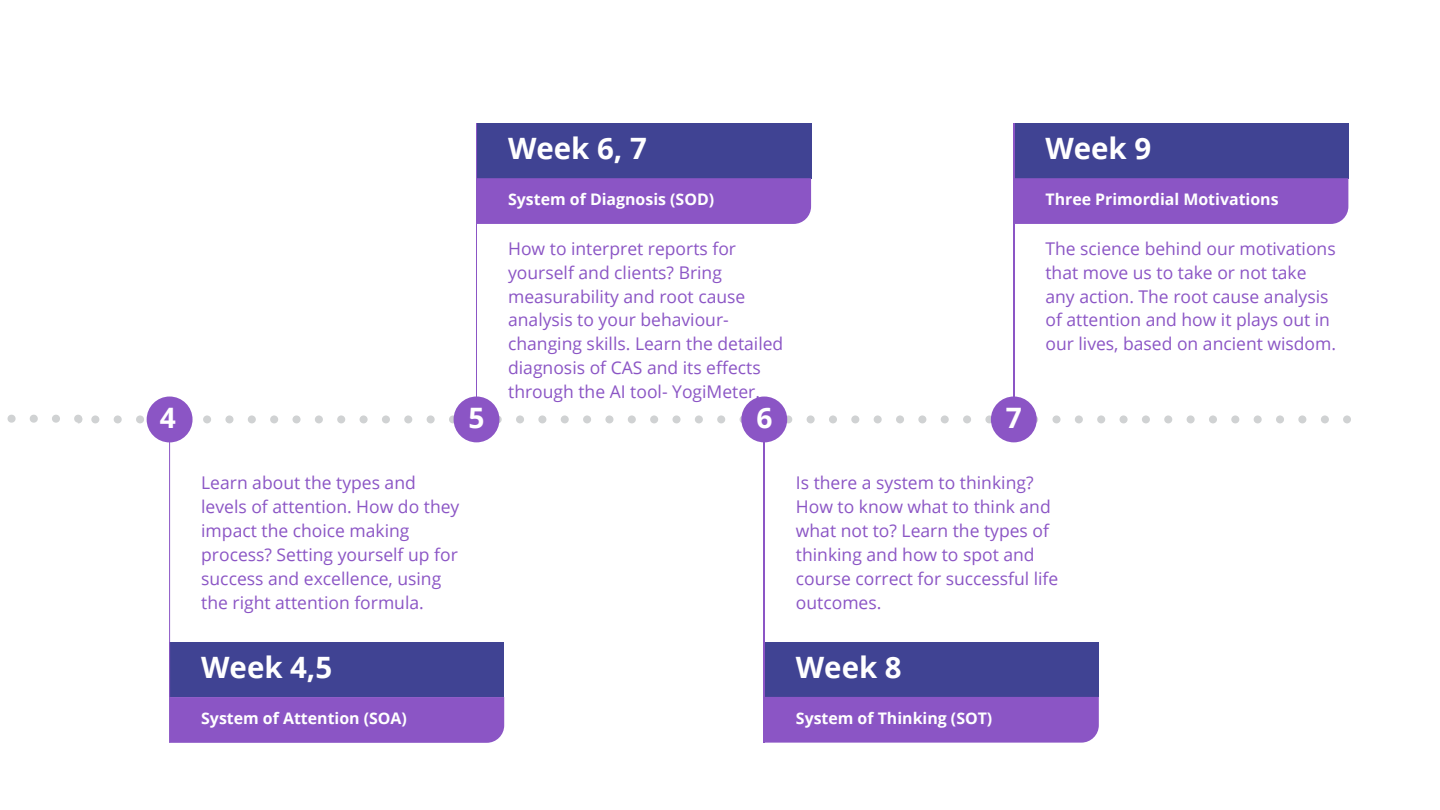
<style>
.page{position:relative;width:1440px;height:810px;background:#fff}
.page>*{position:absolute;margin:0;border:0;box-sizing:border-box;transform-origin:0 0}
.t1{font:700 29.4px "Open Sans";color:#fff}
.t2{font:700 28.2px "Open Sans";color:#fff}
.t3{font:17.55px/23.9px "Open Sans";color:#8b55c5}
.t4{font:700 15.9px "Open Sans";color:#fff}
</style>
<div class="page">
<div style="left:1343px;top:415px;width:8px;height:8px;background:#d0d2d3;border-radius:50%"></div>
<svg style="left:628px;top:415px;width:678px;height:8px"></svg>
<div style="left:477px;top:124px;width:334px;height:54px;background:#404393"></div>
<div style="left:477px;top:178px;width:334px;height:46px;background:#8b55c5"></div>
<div style="left:454px;top:397px;width:45px;height:45px;background:#8b55c5;border-radius:50%"></div>
<hr style="left:476px;top:124px;width:1px;height:295px;background:#8b55c5">
<div style="left:764px;top:642px;width:335px;height:55px;background:#404393"></div>
<div style="left:765px;top:697px;width:334px;height:46px;background:#8b55c5"></div>
<div style="left:741px;top:397px;width:46px;height:45px;background:#8b55c5;border-radius:50%"></div>
<hr style="left:764px;top:419px;width:1px;height:324px;background:#8b55c5">
<div style="left:1014px;top:124px;width:334px;height:54px;background:#404393"></div>
<div style="left:1014px;top:178px;width:334px;height:46px;background:#8b55c5"></div>
<hr style="left:1013px;top:124px;width:1px;height:295px;background:#8b55c5">
<div style="left:991px;top:397px;width:46px;height:45px;background:#8b55c5;border-radius:50%"></div>
<div style="left:170px;top:643px;width:334px;height:54px;background:#404393"></div>
<div style="left:170px;top:697px;width:334px;height:46px;background:#8b55c5"></div>
<div style="left:147px;top:397px;width:46px;height:45px;background:#8b55c5;border-radius:50%"></div>
<hr style="left:169px;top:419px;width:1px;height:324px;background:#8b55c5">
<svg style="left:7px;top:415px;width:75px;height:8px"></svg>
<p class="t1" style="left:508px;top:128px;width:140px">Week 6, 7</p>
<p class="t1" style="left:1045px;top:128px;width:107px">Week 9</p>
<p class="t4" style="left:508px;top:188px;width:208px">System of Diagnosis (SOD)</p>
<p class="t4" style="left:1045px;top:188px;width:235px">Three Primordial Motivations</p>
<p class="t3" style="left:508px;top:236px;width:277px">How to interpret reports for yourself and clients? Bring measurability and root cause analysis to your behaviour&shy;changing skills. Learn the detailed diagnosis of CAS and its effects through the AI tool- YogiMeter.</p>
<p class="t3" style="left:1045px;top:236px;width:292px">The science behind our motivations that move us to take or not take any action. The root cause analysis of attention and how it plays out in our lives, based on ancient wisdom.</p>
<p class="t2" style="left:160px;top:398px;width:18px">4</p>
<p class="t2" style="left:468px;top:398px;width:18px">5</p>
<p class="t2" style="left:757px;top:398px;width:18px">6</p>
<p class="t2" style="left:1006px;top:398px;width:18px">7</p>
<p class="t3" style="left:201px;top:470px;width:260px">Learn about the types and levels of attention. How do they impact the choice making process? Setting yourself up for success and excellence, using the right attention formula.</p>
<p class="t3" style="left:796px;top:470px;width:264px">Is there a system to thinking?<br>How to know what to think and what not to? Learn the types of thinking and how to spot and course correct for successful life outcomes.</p>
<p class="t1" style="left:201px;top:647px;width:133px">Week 4,5</p>
<p class="t1" style="left:796px;top:647px;width:107px">Week 8</p>
<p class="t4" style="left:201px;top:707px;width:207px">System of Attention (SOA)</p>
<p class="t4" style="left:796px;top:707px;width:198px">System of Thinking (SOT)</p>
</div>
